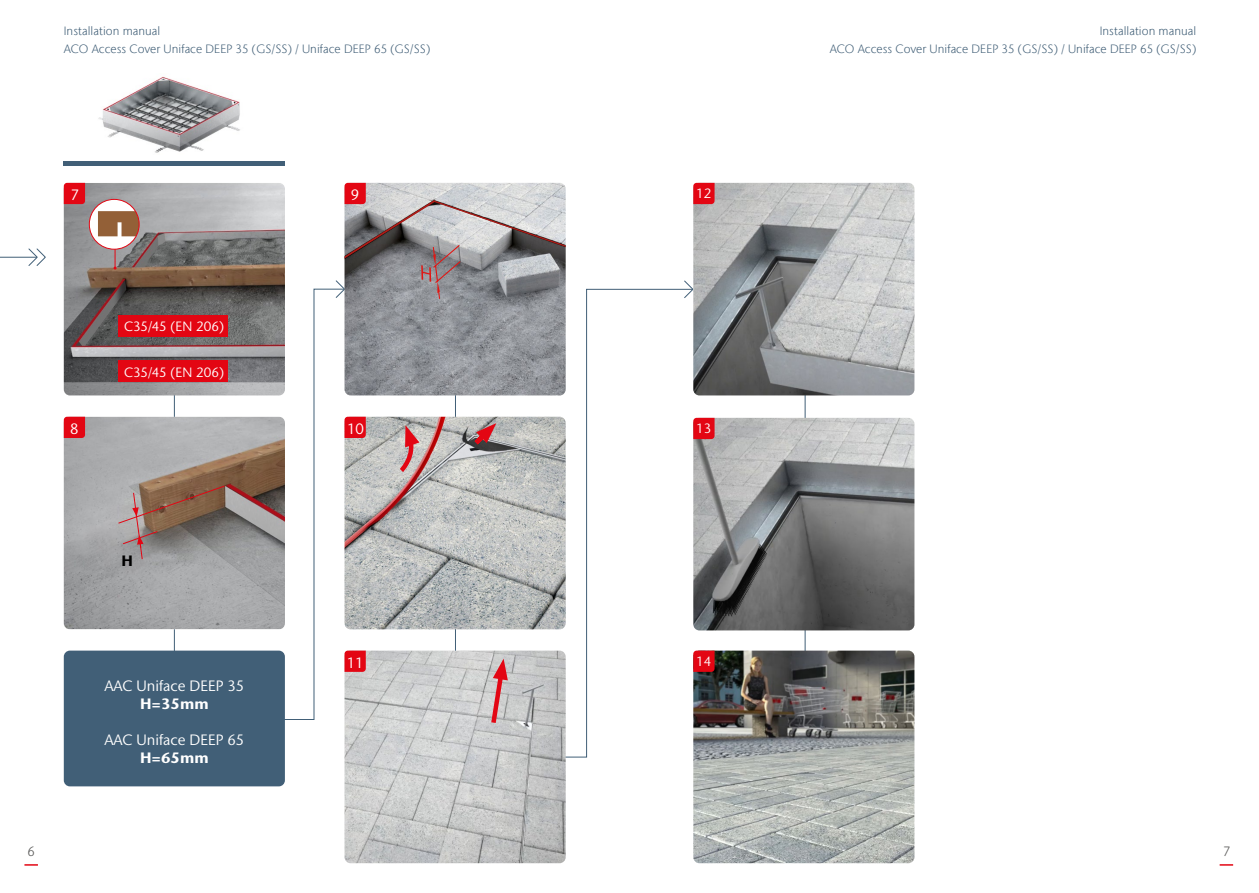
<style>
.page{position:relative;width:1259px;height:893px;background:#fff}
.page>*{position:absolute;margin:0;border:0;box-sizing:border-box;transform-origin:0 0}
.t1{font:15px "Stone Sans IIITC Pro";color:#fff}
.t2{font:700 15px "Stone Sans IIITC Pro";color:#fff}
.t3{font:700 15px "Stone Sans IIITC Pro";color:#000}
.t4{font:13.5px "Stone Sans IIITC Pro";color:#fff}
.t5{font:300 13.5px "Stone Sans IIITC Pro";color:#575756}
.t6{font:300 12px/17.9px "Stone Sans IIITC Com";letter-spacing:.005em;color:#415f77}
</style>
<div class="page">
<svg style="left:1219px;top:864px;width:14px;height:2px"></svg>
<svg style="left:24px;top:864px;width:14px;height:2px"></svg>
<hr style="left:804px;top:285px;width:1px;height:460px;background:#415f77">
<svg style="left:455px;top:289px;width:228px;height:469px"></svg>
<svg style="left:683px;top:280px;width:10px;height:18px"></svg>
<svg style="left:174px;top:288px;width:161px;height:432px"></svg>
<hr style="left:0;top:257px;width:37px;height:1px;background:#415f77">
<svg style="left:28px;top:248px;width:18px;height:18px"></svg>
<img style="left:64px;top:183px;width:221px;height:212px">
<img style="left:64px;top:417px;width:221px;height:212px">
<svg style="left:64px;top:183px;width:21px;height:21px"></svg>
<svg style="left:64px;top:417px;width:21px;height:21px"></svg>
<img style="left:98px;top:76px;width:142px;height:77px">
<hr style="left:64px;top:162px;width:221px;height:4px;background:#415f77">
<img style="left:344px;top:417px;width:222px;height:212px">
<img style="left:344px;top:651px;width:222px;height:212px">
<svg style="left:344px;top:651px;width:22px;height:21px"></svg>
<img style="left:344px;top:300px;width:222px;height:95px">
<svg style="left:335px;top:183px;width:231px;height:117px;background:#a49fa2"></svg>
<svg style="left:488px;top:659px;width:20px;height:69px"></svg>
<svg style="left:470px;top:423px;width:26px;height:25px"></svg>
<svg style="left:397px;top:425px;width:22px;height:50px"></svg>
<img style="left:693px;top:183px;width:221px;height:212px">
<svg style="left:693px;top:183px;width:21px;height:21px"></svg>
<img style="left:693px;top:418px;width:221px;height:212px">
<svg style="left:693px;top:418px;width:21px;height:21px"></svg>
<img style="left:693px;top:651px;width:221px;height:212px">
<svg style="left:693px;top:651px;width:21px;height:21px"></svg>
<svg style="left:344px;top:417px;width:22px;height:21px"></svg>
<div style="left:64px;top:651px;width:221px;height:135px;background:#415f77;border-radius:6px"></div>
<svg style="left:118px;top:485px;width:107px;height:75px;background:#8c786e"></svg>
<div style="left:89px;top:199px;width:50px;height:50px;background:#fff;border-radius:50%"></div>
<svg style="left:98px;top:211px;width:41px;height:26px"></svg>
<div style="left:89px;top:199px;width:50px;height:51px;border:1px solid #e30613;border-radius:50%"></div>
<svg style="left:114px;top:249px;width:3px;height:21px"></svg>
<div style="left:118px;top:361px;width:110px;height:21px;background:#e30613"></div>
<div style="left:118px;top:315px;width:110px;height:22px;background:#e30613"></div>
<p class="t6" style="left:64px;top:22px;width:368px">Installation manual<br>ACO Access Cover Uniface DEEP 35 (GS/SS) / Uniface DEEP 65 (GS/SS)</p>
<p class="t6" style="left:830px;top:22px;width:368px;text-align:right">Installation manual<br>ACO Access Cover Uniface DEEP 35 (GS/SS) / Uniface DEEP 65 (GS/SS)</p>
<p class="t1" style="left:71px;top:186px;width:10px">7</p>
<p class="t1" style="left:70px;top:419px;width:10px">8</p>
<p class="t4" style="left:124px;top:318px;width:102px">C35/45 (EN 206)</p>
<p class="t4" style="left:124px;top:364px;width:102px">C35/45 (EN 206)</p>
<p class="t3" style="left:121px;top:551px;width:13px">H</p>
<p class="t1" style="left:104px;top:677px;width:141px">AAC Uniface DEEP 35</p>
<p class="t2" style="left:140px;top:694px;width:70px">H=35mm</p>
<p class="t1" style="left:104px;top:731px;width:141px">AAC Uniface DEEP 65</p>
<p class="t2" style="left:140px;top:748px;width:70px">H=65mm</p>
<p class="t1" style="left:351px;top:185px;width:10px">9</p>
<p class="t4" style="left:696px;top:185px;width:17px">12</p>
<p class="t1" style="left:347px;top:420px;width:18px">10</p>
<p class="t1" style="left:347px;top:653px;width:18px">11</p>
<p class="t4" style="left:696px;top:420px;width:17px">13</p>
<p class="t4" style="left:696px;top:653px;width:17px">14</p>
<p class="t5" style="left:28px;top:843px;width:9px">6</p>
<p class="t5" style="left:1222px;top:843px;width:9px">7</p>
</div>
